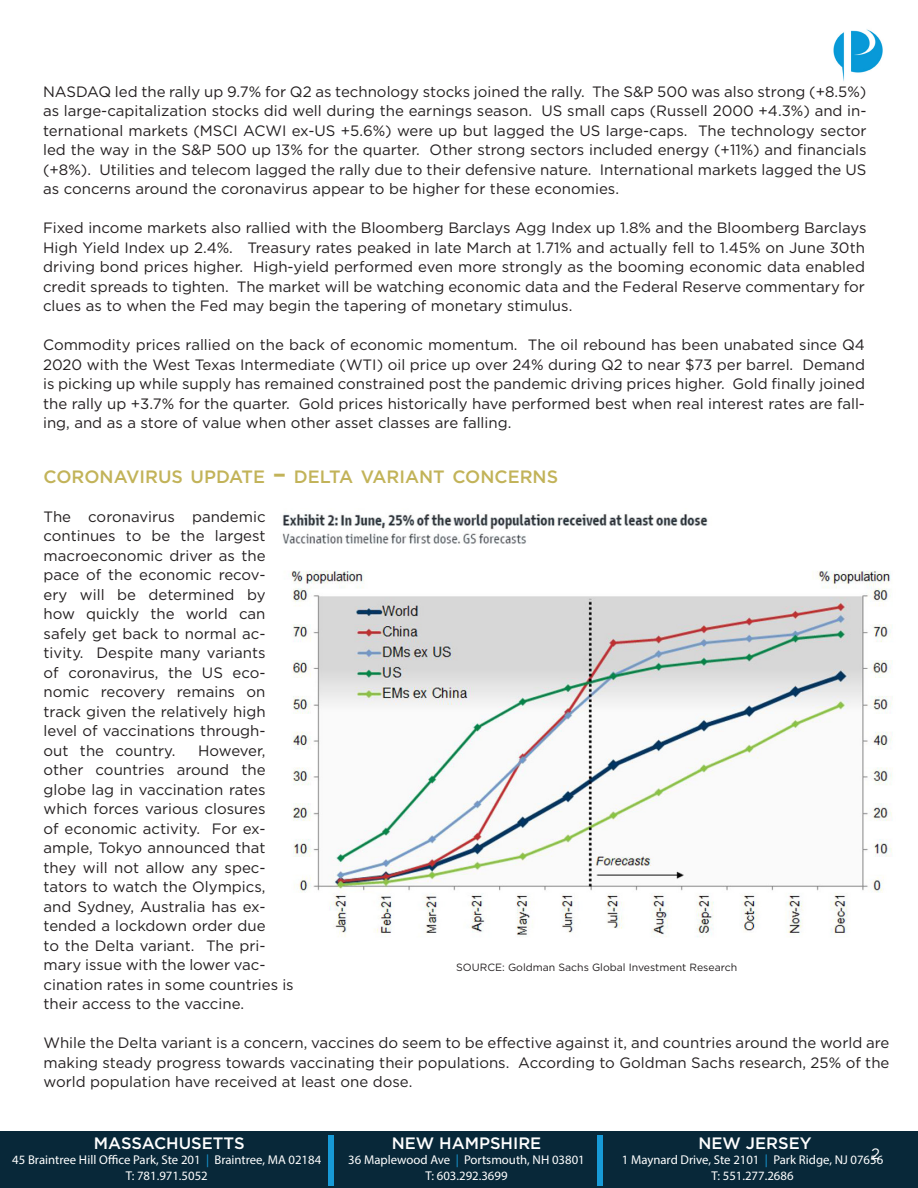
<style>
.page{position:relative;width:918px;height:1188px;background:#fff}
.page>*{position:absolute;margin:0;border:0;box-sizing:border-box;transform-origin:0 0}
.t1{font:500 54px "Gotham";color:#179ad7}
.t2{font:500 17.85px "Gotham";color:#c2b359}
.t3{font:500 16.5px "Gotham";color:#fff}
.t4{font:15px/19.5px "Gotham";color:#231f20;text-align:justify}
.t5{font:15px "Gotham";color:#fff}
.t6{font:12.75px "Myriad Pro";color:#fff}
.t7{font:10.5px "Gotham";color:#231f20}
.s1{font-size:25.5px}
.s2{color:#179ad7}
</style>
<div class="page">
<div style="left:0;top:1132px;width:918px;height:56px;background:#082839"></div>
<img style="left:833px;top:29px;width:50px;height:53px">
<img style="left:282px;top:514px;width:611px;height:423px">
<p class="t4" style="left:43px;top:81px;width:825px">NASDAQ led the rally up 9.7% for Q2 as technology stocks joined the rally. The S&amp;P 500 was also strong (+8.5%) as large-capitalization stocks did well during the earnings season. US small caps (Russell 2000 +4.3%) and in&shy;ternational markets (MSCI ACWI ex-US +5.6%) were up but lagged the US large-caps. The technology sector led the way in the S&amp;P 500 up 13% for the quarter. Other strong sectors included energy (+11%) and financials (+8%). Utilities and telecom lagged the rally due to their defensive nature. International markets lagged the US as concerns around the coronavirus appear to be higher for these economies.</p>
<p class="t4" style="left:43px;top:218px;width:825px">Fixed income markets also rallied with the Bloomberg Barclays Agg Index up 1.8% and the Bloomberg Barclays High Yield Index up 2.4%. Treasury rates peaked in late March at 1.71% and actually fell to 1.45% on June 30th driving bond prices higher. High-yield performed even more strongly as the booming economic data enabled credit spreads to tighten. The market will be watching economic data and the Federal Reserve commentary for clues as to when the Fed may begin the tapering of monetary stimulus.</p>
<p class="t4" style="left:43px;top:335px;width:824px">Commodity prices rallied on the back of economic momentum. The oil rebound has been unabated since Q4<br>2020 with the West Texas Intermediate (WTI) oil price up over 24% during Q2 to near $73 per barrel. Demand is picking up while supply has remained constrained post the pandemic driving prices higher. Gold finally joined the rally up +3.7% for the quarter. Gold prices historically have performed best when real interest rates are fall&shy;ing, and as a store of value when other asset classes are falling.</p>
<p class="t2" style="left:44px;top:465px;width:516px">CORONAVIRUS UPDATE <span class="s1">–</span> DELTA VARIANT CONCERNS</p>
<p class="t4" style="left:44px;top:507px;width:224px">The coronavirus pandemic continues to be the largest macroeconomic driver as the pace of the economic recov&shy;ery will be determined by how quickly the world can safely get back to normal ac&shy;tivity. Despite many variants of coronavirus, the US eco&shy;nomic recovery remains on track given the relatively high level of vaccinations through&shy;out the country.</p>
<p class="t4" style="left:44px;top:741px;width:252px;text-align:left;text-indent:155px">However, other countries around the globe lag in vaccination rates which forces various closures<br>of economic activity. For ex&shy;ample, Tokyo announced that they will not allow any spec&shy;tators to watch the Olympics, and Sydney, Australia has ex&shy;tended a lockdown order due<br>to the Delta variant. The pri&shy;mary issue with the lower vac&shy;cination rates in some countries is their access to the vaccine.</p>
<p class="t4" style="left:44px;top:1033px;width:847px">While the Delta variant is a concern, vaccines do seem to be effective against it, and countries around the world are making steady progress towards vaccinating their populations. According to Goldman Sachs research, 25% of the world population have received at least one dose.</p>
<p class="t7" style="left:456px;top:961px;width:283px">SOURCE: Goldman Sachs Global Investment Research</p>
<p class="t1" style="left:322px;top:1125px;width:19px">|</p>
<p class="t1" style="left:591px;top:1125px;width:19px">|</p>
<p class="t3" style="left:94px;top:1132px;width:152px">MASSACHUSETTS</p>
<p class="t6" style="left:12px;top:1152px;width:310px">45 Braintree Hill Office Park, Ste 201 <span class="s2">|</span> Braintree, MA 02184</p>
<p class="t6" style="left:126px;top:1167px;width:84px">T: 781.971.5052</p>
<p class="t3" style="left:392px;top:1132px;width:151px">NEW HAMPSHIRE</p>
<p class="t6" style="left:348px;top:1152px;width:238px">36 Maplewood Ave <span class="s2">|</span> Portsmouth, NH 03801</p>
<p class="t6" style="left:426px;top:1167px;width:84px">T: 603.292.3699</p>
<p class="t3" style="left:698px;top:1132px;width:115px">NEW JERSEY</p>
<p class="t6" style="left:622px;top:1152px;width:263px">1 Maynard Drive, Ste 2101 <span class="s2">|</span> Park Ridge, NJ 07656</p>
<p class="t6" style="left:712px;top:1167px;width:84px">T: 551.277.2686</p>
<p class="t5" style="left:871px;top:1145px;width:10px">2</p>
</div>
